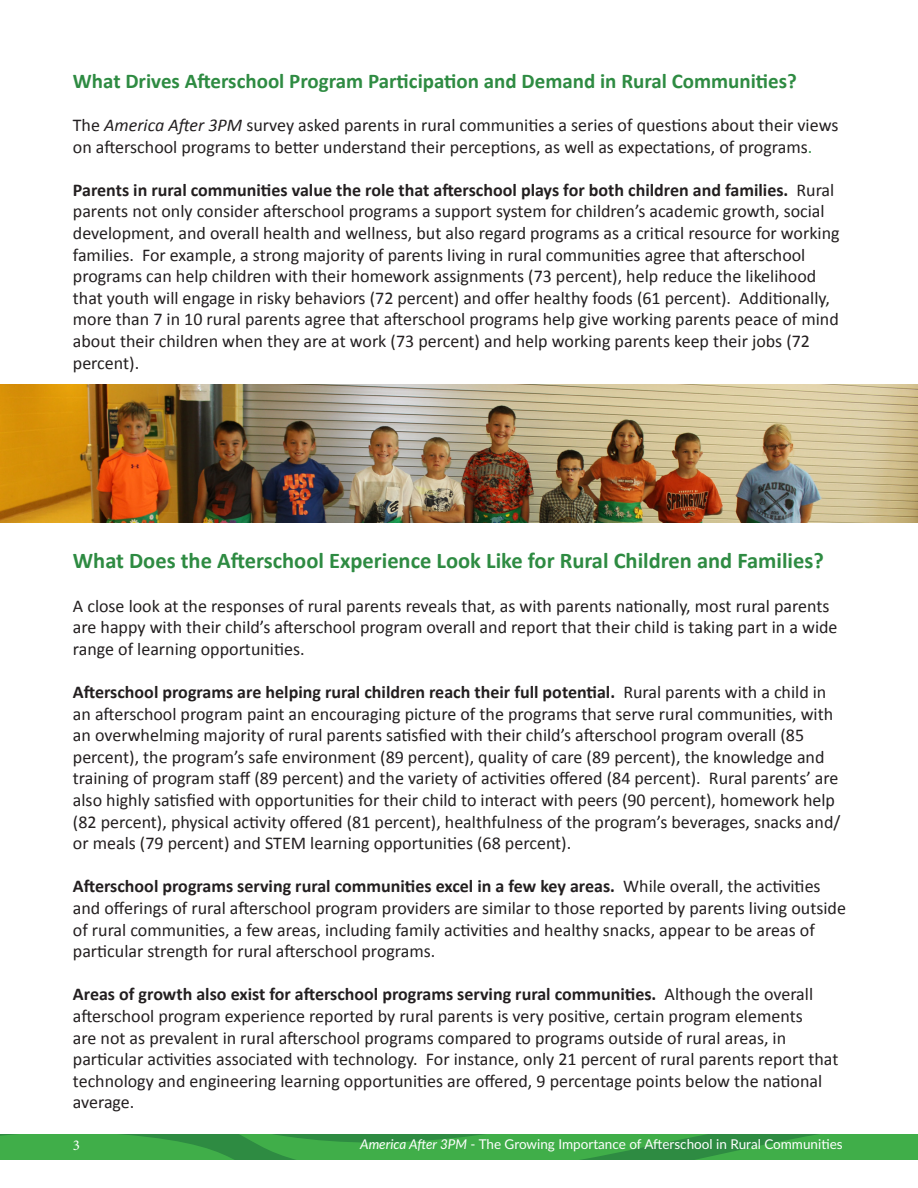
<style>
.page{position:relative;width:918px;height:1188px;background:#fff}
.page>*{position:absolute;margin:0;border:0;box-sizing:border-box;transform-origin:0 0}
.t1{font:700 22.5px "Calibri";color:#2e8b42}
.t2{font:700 21px "Calibri";color:#2e8b42}
.t3{font:18px/21.6px "Calibri";color:#231f20}
.t4{font:15px "Minion Pro";color:#fff}
.t5{font:13.5px "Lato";color:#fff}
.s1{font-style:italic}
.s2{color:#2e8b42}
.s3{font-weight:700}
</style>
<div class="page">
<svg style="left:0;top:1134px;width:918px;height:25px;background:#3ba547"></svg>
<img style="left:0;top:385px;width:918px;height:138px">
<p class="t2" style="left:73px;top:67px;width:726px">What Drives Afterschool Program Participation and Demand in Rural Communities?</p>
<p class="t3" style="left:73px;top:114px;width:767px">The <span class="s1">America After 3PM</span> survey asked parents in rural communities a series of questions about their views on afterschool programs to better understand their perceptions, as well as expectations, of programs<span class="s2">.</span></p>
<p class="t3" style="left:73px;top:179px;width:768px"><span class="s3">Parents in rural communities value the role that afterschool plays for both children and families.</span> Rural parents not only consider afterschool programs a support system for children’s academic growth, social development, and overall health and wellness, but also regard programs as a critical resource for working families. For example, a strong majority of parents living in rural communities agree that afterschool programs can help children with their homework assignments (73 percent), help reduce the likelihood that youth will engage in risky behaviors (72 percent) and offer healthy foods (61 percent). Additionally, more than 7 in 10 rural parents agree that afterschool programs help give working parents peace of mind about their children when they are at work (73 percent) and help working parents keep their jobs (72 percent).</p>
<p class="t1" style="left:73px;top:547px;width:752px">What Does the Afterschool Experience Look Like for Rural Children and Families?</p>
<p class="t3" style="left:73px;top:595px;width:766px">A close look at the responses of rural parents reveals that, as with parents nationally, most rural parents are happy with their child’s afterschool program overall and report that their child is taking part in a wide range of learning opportunities.</p>
<p class="t3" style="left:73px;top:681px;width:769px"><span class="s3">Afterschool programs are helping rural children reach their full potential.</span> Rural parents with a child in an afterschool program paint an encouraging picture of the programs that serve rural communities, with an overwhelming majority of rural parents satisfied with their child’s afterschool program overall (85 percent), the program’s safe environment (89 percent), quality of care (89 percent), the knowledge and training of program staff (89 percent) and the variety of activities offered (84 percent). Rural parents’ are also highly satisfied with opportunities for their child to interact with peers (90 percent), homework help (82 percent), physical activity offered (81 percent), healthfulness of the program’s beverages, snacks and/ or meals (79 percent) and STEM learning opportunities (68 percent).</p>
<p class="t3" style="left:73px;top:876px;width:775px"><span class="s3">Afterschool programs serving rural communities excel in a few key areas.</span> While overall, the activities and offerings of rural afterschool program providers are similar to those reported by parents living outside of rural communities, a few areas, including family activities and healthy snacks, appear to be areas of particular strength for rural afterschool programs.</p>
<p class="t3" style="left:73px;top:984px;width:767px"><span class="s3">Areas of growth also exist for afterschool programs serving rural communities.</span> Although the overall afterschool program experience reported by rural parents is very positive, certain program elements<br>are not as prevalent in rural afterschool programs compared to programs outside of rural areas, in particular activities associated with technology. For instance, only 21 percent of rural parents report that technology and engineering learning opportunities are offered, 9 percentage points below the national average.</p>
<p class="t4" style="left:73px;top:1136px;width:9px">3</p>
<p class="t5" style="left:360px;top:1135px;width:484px"><span class="s1">America After 3PM</span> - The Growing Importance of Afterschool in Rural Communities</p>
</div>
